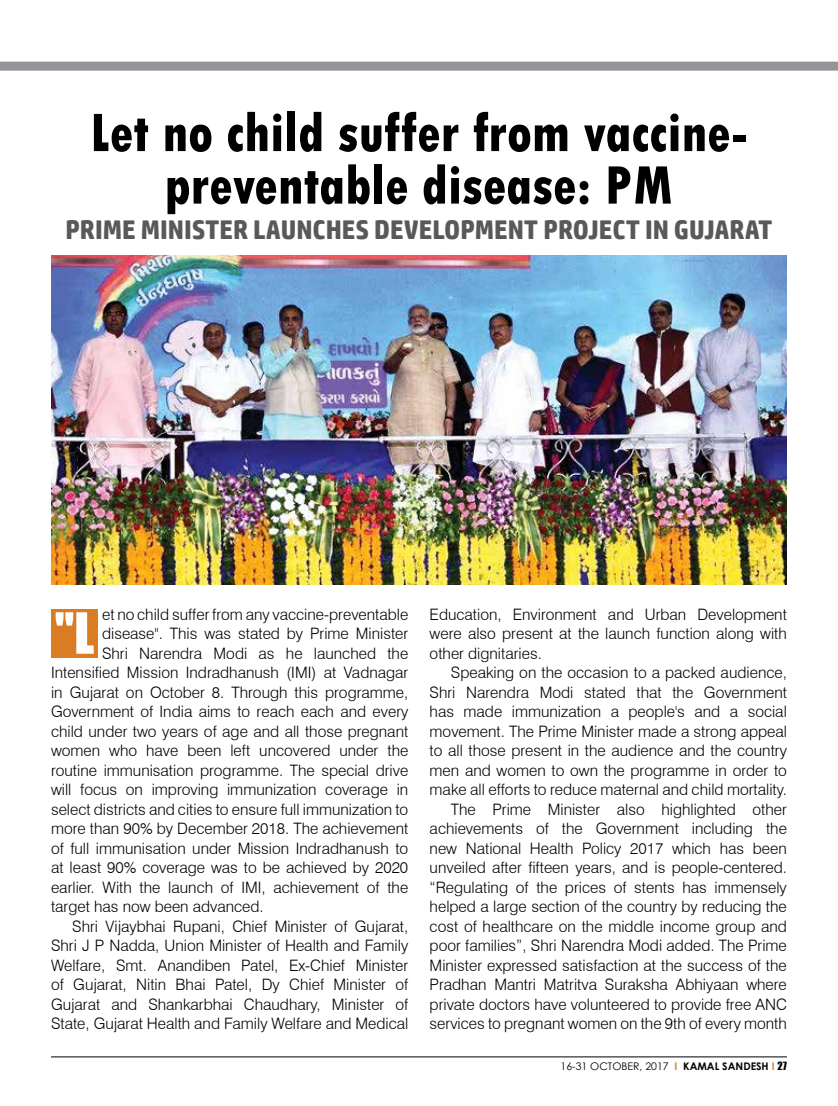
<style>
.page{position:relative;width:838px;height:1106px;background:#fff}
.page>*{position:absolute;margin:0;border:0;box-sizing:border-box;transform-origin:0 0}
.t1{font:800 condensed 57px/52.5px "Tw Cen";color:#000;text-align:center;scale:.96 1}
.t2{font:52.5px "Impact";color:#fff}
.t3{font:700 27px "HP Simplified";color:#58595b}
.t4{font:300 15.75px/19.5px "Swiss 721 BT";color:#000;text-align:justify}
.t5{font:10.5px "Century Gothic";color:#000}
.s1{font-weight:700;color:#da7c24}
.s2{font-weight:700}
.s3{font-family:"Impact"}
</style>
<div class="page">
<hr style="left:51px;top:1056px;width:736px;height:1px;background:#000">
<div style="left:0;top:62px;width:838px;height:9px;background:#939598"></div>
<div style="left:51px;top:608px;width:47px;height:49px;background:#da7c24"></div>
<img style="left:51px;top:256px;width:736px;height:328px">
<h1 class="t1" style="left:90px;top:106px;width:686px">Let no child suffer from vaccine&shy;preventable disease: PM</h1>
<h3 class="t3" style="left:65px;top:213px;width:396px">PRIME MINISTER LAUNCHES DEVELOPM</h3>
<h3 class="t3" style="left:494px;top:213px;width:64px">ENT PROJ</h3>
<h3 class="t3" style="left:599px;top:213px;width:120px">ECT IN GUJARA</h3>
<h3 class="t3" style="left:758px;top:213px;width:16px">T</h3>
<p class="t4" style="left:102px;top:604px;width:308px">et no child suffer from any vaccine-preventable</p>
<p class="t4" style="left:102px;top:624px;width:308px">disease". This was stated by Prime Minister</p>
<p class="t4" style="left:102px;top:643px;width:308px">Shri Narendra Modi as he launched the</p>
<p class="t4" style="left:51px;top:663px;width:359px">Intensified Mission Indradhanush (IMI) at Vadnagar</p>
<p class="t4" style="left:51px;top:682px;width:359px">in Gujarat on October 8. Through this programme,</p>
<p class="t4" style="left:51px;top:702px;width:359px">Government of India aims to reach each and every</p>
<p class="t4" style="left:51px;top:721px;width:359px">child under two years of age and all those pregnant</p>
<p class="t4" style="left:51px;top:741px;width:359px">women who have been left uncovered under the</p>
<p class="t4" style="left:51px;top:760px;width:359px">routine immunisation programme. The special drive</p>
<p class="t4" style="left:51px;top:780px;width:359px">will focus on improving immunization coverage in</p>
<p class="t4" style="left:51px;top:799px;width:359px">select districts and cities to ensure full immunization to</p>
<p class="t4" style="left:51px;top:819px;width:359px">more than 90% by December 2018. The achievement</p>
<p class="t4" style="left:51px;top:838px;width:359px">of full immunisation under Mission Indradhanush to</p>
<p class="t4" style="left:51px;top:858px;width:359px">at least 90% coverage was to be achieved by 2020</p>
<p class="t4" style="left:51px;top:877px;width:359px">earlier. With the launch of IMI, achievement of the</p>
<p class="t4" style="left:51px;top:897px;width:214px">target has now been advanced.</p>
<p class="t4" style="left:72px;top:916px;width:337px">Shri Vijaybhai Rupani, Chief Minister of Gujarat,</p>
<p class="t4" style="left:51px;top:935px;width:359px">Shri J P Nadda, Union Minister of Health and Family</p>
<p class="t4" style="left:51px;top:955px;width:359px">Welfare, Smt. Anandiben Patel, Ex-Chief Minister</p>
<p class="t4" style="left:51px;top:974px;width:359px">of Gujarat, Nitin Bhai Patel, Dy Chief Minister of</p>
<p class="t4" style="left:51px;top:994px;width:359px">Gujarat and Shankarbhai Chaudhary, Minister of</p>
<p class="t4" style="left:51px;top:1013px;width:359px">State, Gujarat Health and Family Welfare and Medical</p>
<h2 class="t2" style="left:55px;top:592px;width:38px">"L</h2>
<p class="t4" style="left:429px;top:604px;width:359px">Education, Environment and Urban Development were also present at the launch function along with other dignitaries.</p>
<p class="t4" style="left:429px;top:662px;width:359px;text-align:right">Speaking on the occasion to a packed audience, Shri Narendra Modi stated that the Government has made immunization a people's and a social movement. The Prime Minister made a strong appeal to all those present in the audience and the country men and women to own the programme in order to make all efforts to reduce maternal and child mortality.<br>The Prime Minister also highlighted other achievements of the Government including the new National Health Policy 2017 which has been unveiled after fifteen years, and is people-centered. “Regulating of the prices of stents has immensely helped a large section of the country by reducing the cost of healthcare on the middle income group and poor families”, Shri Narendra Modi added. The Prime Minister expressed satisfaction at the success of the Pradhan Mantri Matritva Suraksha Abhiyaan where private doctors have volunteered to provide free ANC services to pregnant women on the 9th of every month</p>
<p class="t5" style="left:560px;top:1058px;width:228px">16-31 OCTOBER, 2017 <span class="s1">I</span> <span class="s2">KAMAL SANDESH</span> <span class="s1">I</span> <span class="s3">27</span></p>
</div>
